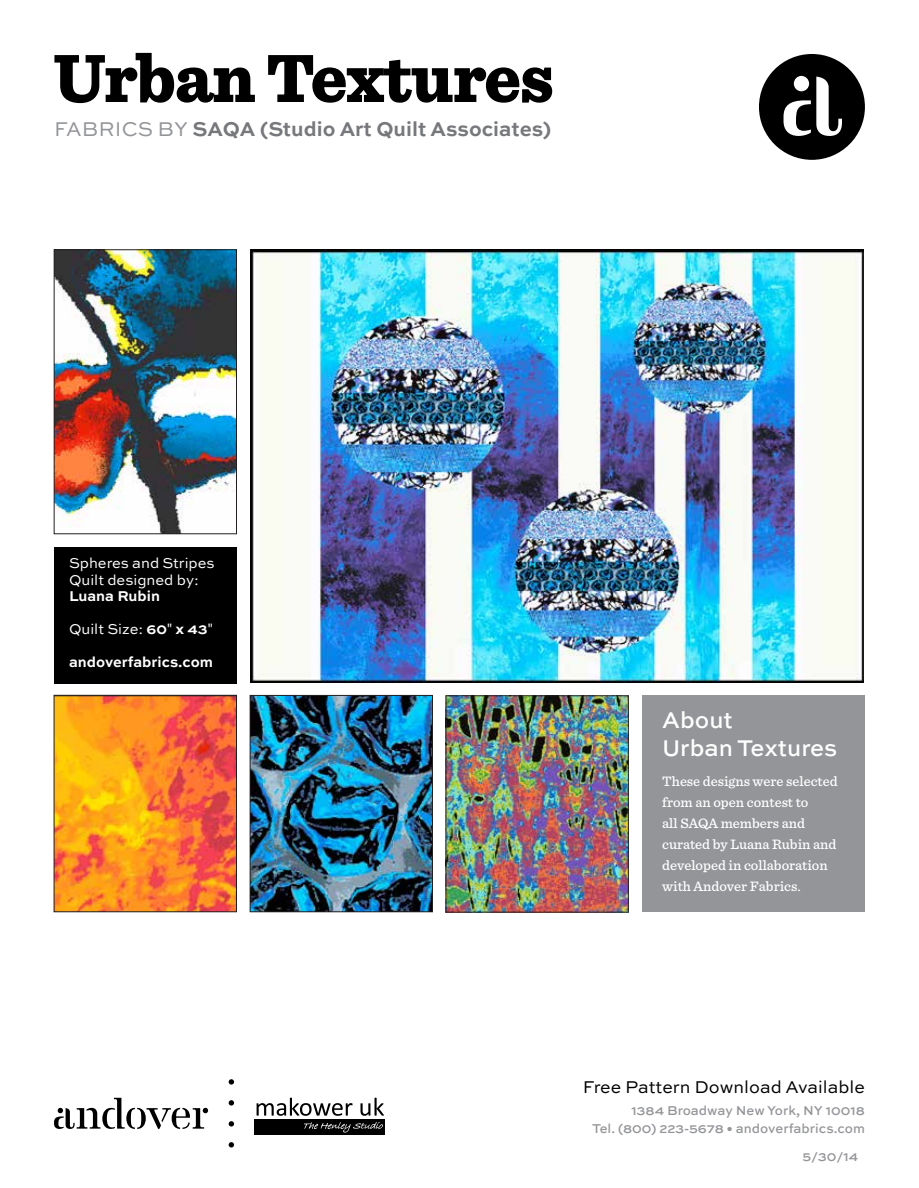
<style>
.page{position:relative;width:919px;height:1188px;background:#fff}
.page>*{position:absolute;margin:0;border:0;box-sizing:border-box;transform-origin:0 0}
.t1{font:700 69px "Sentinel";letter-spacing:-.005em;color:#000}
.t2{font:500 24px/28.5px "Sweet Sans Pro";color:#fff}
.t3{font:700 21px "Sweet Sans Pro";color:#77787b}
.t4{font:18px "Sweet Sans";color:#000}
.t5{font:15px/16.5px "Sweet Sans Pro";color:#fff}
.t6{font:700 15px "Sweet Sans Pro";color:#fff}
.t7{font:500 14.25px/21px "Sentinel";color:#fff}
.t8{font:500 13.5px/18px "Sweet Sans Pro";color:#939598;text-align:right}
.s1{font-weight:400;color:#939598}
.s2{font-weight:700}
.s3{font-family:"Myriad"}
</style>
<div class="page">
<div style="left:758px;top:54px;width:106px;height:106px;background:#000;border-radius:50%"></div>
<svg style="left:783px;top:77px;width:58px;height:59px"></svg>
<div style="left:793px;top:76px;width:15px;height:15px;background:#fff;border-radius:50%"></div>
<div style="left:254px;top:1119px;width:131px;height:15px;background:#000"></div>
<svg style="left:256px;top:1098px;width:96px;height:18px"></svg>
<svg style="left:360px;top:1098px;width:24px;height:18px"></svg>
<svg style="left:304px;top:1122px;width:78px;height:11px"></svg>
<svg style="left:228px;top:1142px;width:6px;height:5px"></svg>
<svg style="left:228px;top:1121px;width:6px;height:6px"></svg>
<svg style="left:228px;top:1100px;width:6px;height:6px"></svg>
<svg style="left:228px;top:1079px;width:6px;height:6px"></svg>
<svg style="left:54px;top:1098px;width:154px;height:31px"></svg>
<svg style="left:54px;top:52px;width:201px;height:52px"></svg>
<svg style="left:268px;top:55px;width:284px;height:48px"></svg>
<div style="left:641px;top:696px;width:223px;height:216px;background:#939598"></div>
<div style="left:54px;top:547px;width:182px;height:137px;background:#000"></div>
<svg style="left:56px;top:697px;width:179px;height:213px;background:#f78728"></svg>
<div style="left:54px;top:695px;width:183px;height:217px;border:1px solid #231f20"></div>
<img style="left:56px;top:251px;width:179px;height:281px">
<div style="left:54px;top:249px;width:183px;height:285px;border:1px solid #231f20"></div>
<img style="left:250px;top:250px;width:613px;height:432px">
<img style="left:251px;top:697px;width:179px;height:213px">
<div style="left:249px;top:695px;width:183px;height:217px;border:1px solid #231f20"></div>
<img style="left:447px;top:697px;width:179px;height:214px">
<div style="left:445px;top:695px;width:183px;height:218px;border:1px solid #231f20"></div>
<h1 class="t1" style="left:54px;top:24px;width:500px">Urban Textures</h1>
<h3 class="t3" style="left:54px;top:113px;width:498px"><span class="s1">FABRICS BY</span> SAQA (Studio Art Quilt Associates)</h3>
<p class="t5" style="left:69px;top:555px;width:147px">Spheres and Stripes<br>Quilt designed by:</p>
<p class="t6" style="left:69px;top:585px;width:92px">Luana Rubin</p>
<p class="t5" style="left:69px;top:621px;width:145px">Quilt Size: <span class="s2">60</span><span class="s3">"</span> <span class="s2">x 43</span><span class="s3">"</span></p>
<p class="t6" style="left:69px;top:651px;width:145px">andoverfabrics.com</p>
<h2 class="t2" style="left:661px;top:704px;width:177px">About<br>Urban Textures</h2>
<p class="t7" style="left:661px;top:770px;width:177px">These designs were selected from an open contest to<br>all SAQA members and curated by Luana Rubin and developed in collaboration with Andover Fabrics.</p>
<p class="t4" style="left:582px;top:1076px;width:283px">Free Pattern Download Available</p>
<p class="t8" style="left:591px;top:1101px;width:274px">1384 Broadway New York, NY 10018<br>Tel. (800) 223-5678 • andoverfabrics.com</p>
<p class="t8" style="left:802px;top:1147px;width:57px">5/30/14</p>
</div>
